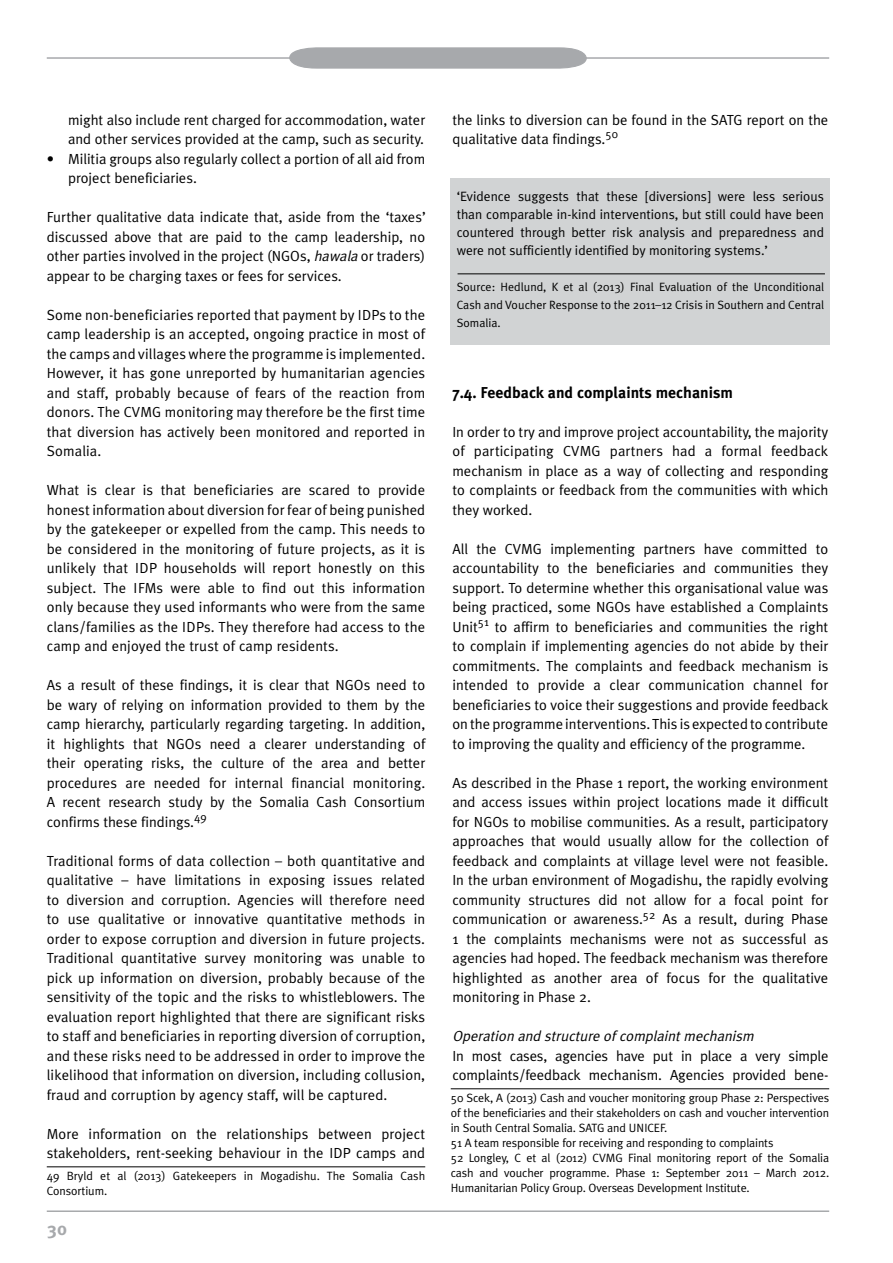
<style>
.page{position:relative;width:893px;height:1263px;background:#fff}
.page>*{position:absolute;margin:0;border:0;box-sizing:border-box;transform-origin:0 0}
.t1{font:700 18px "Meta Plus";color:#a7a9ac}
.t2{font:700 15.75px "Meta Plus";color:#000}
.t3{font:14.7px/19.5px "Meta Plus Normal";color:#000;text-align:justify}
.t4{font:italic 14.7px "Meta Plus Normal";color:#000}
.t5{font:13.5px/18px "Meta Plus Normal";color:#000;text-align:justify}
.t6{font:12px/15px "Meta Plus Normal";letter-spacing:-.01em;color:#000}
.s1{font-style:italic}
</style>
<div class="page">
<hr style="left:47px;top:57px;width:782px;height:2px;background:#a7a9ac">
<svg style="left:289px;top:47px;width:298px;height:22px;background:#acaeb1"></svg>
<hr style="left:47px;top:1210px;width:782px;height:2px;background:#a7a9ac">
<div style="left:451px;top:179px;width:379px;height:166px;background:#d1d3d4"></div>
<hr style="left:47px;top:1166px;width:378px;height:1px;background:#000">
<hr style="left:451px;top:1088px;width:378px;height:1px;background:#000">
<hr style="left:458px;top:273px;width:367px;height:1px;background:#000">
<p class="t3" style="left:68px;top:110px;width:359px">might also include rent charged for accommodation, water and other services provided at the camp, such as security.</p>
<p class="t3" style="left:68px;top:149px;width:359px;text-indent:-21px">• Militia groups also regularly collect a portion of all aid from project beneficiaries.</p>
<p class="t3" style="left:47px;top:207px;width:381px">Further qualitative data indicate that, aside from the ‘taxes’ discussed above that are paid to the camp leadership, no other parties involved in the project (NGOs, <span class="s1">hawala</span> or traders) appear to be charging taxes or fees for services.</p>
<p class="t3" style="left:47px;top:305px;width:380px">Some non-beneficiaries reported that payment by IDPs to the camp leadership is an accepted, ongoing practice in most of the camps and villages where the programme is implemented.<br>However, it has gone unreported by humanitarian agencies and staff, probably because of fears of the reaction from donors. The CVMG monitoring may therefore be the first time that diversion has actively been monitored and reported in Somalia.</p>
<p class="t3" style="left:47px;top:480px;width:380px">What is clear is that beneficiaries are scared to provide honest information about diversion for fear of being punished by the gatekeeper or expelled from the camp. This needs to be considered in the monitoring of future projects, as it is unlikely that IDP households will report honestly on this subject. The IFMs were able to find out this information only because they used informants who were from the same clans/families as the IDPs. They therefore had access to the camp and enjoyed the trust of camp residents.</p>
<p class="t3" style="left:47px;top:675px;width:380px">As a result of these findings, it is clear that NGOs need to be wary of relying on information provided to them by the camp hierarchy, particularly regarding targeting. In addition, it highlights that NGOs need a clearer understanding of their operating risks, the culture of the area and better procedures are needed for internal financial monitoring.<br>A recent research study by the Somalia Cash Consortium confirms these findings.<sup>49</sup></p>
<p class="t3" style="left:47px;top:851px;width:380px">Traditional forms of data collection – both quantitative and qualitative – have limitations in exposing issues related to diversion and corruption. Agencies will therefore need to use qualitative or innovative quantitative methods in order to expose corruption and diversion in future projects.<br>Traditional quantitative survey monitoring was unable to pick up information on diversion, probably because of the sensitivity of the topic and the risks to whistleblowers. The evaluation report highlighted that there are significant risks to staff and beneficiaries in reporting diversion of corruption, and these risks need to be addressed in order to improve the likelihood that information on diversion, including collusion, fraud and corruption by agency staff, will be captured.</p>
<p class="t3" style="left:47px;top:1124px;width:380px">More information on the relationships between project stakeholders, rent-seeking behaviour in the IDP camps and</p>
<p class="t6" style="left:47px;top:1168px;width:380px">49 Bryld et al (2013) Gatekeepers in Mogadishu. The Somalia Cash<br>Consortium.</p>
<p class="t1" style="left:48px;top:1218px;width:21px">30</p>
<p class="t3" style="left:452px;top:110px;width:377px">the links to diversion can be found in the SATG report on the qualitative data findings.<sup>50</sup></p>
<p class="t5" style="left:457px;top:187px;width:369px">‘Evidence suggests that these [diversions] were less serious than comparable in-kind interventions, but still could have been countered through better risk analysis and preparedness and were not sufficiently identified by monitoring systems.’</p>
<p class="t6" style="left:457px;top:278px;width:369px;line-height:18px;text-align:justify">Source: Hedlund, K et al (2013) Final Evaluation of the Unconditional Cash and Voucher Response to the 2011–12 Crisis in Southern and Central Somalia.</p>
<p class="t2" style="left:452px;top:383px;width:282px">7.4. Feedback and complaints mechanism</p>
<p class="t3" style="left:452px;top:422px;width:377px">In order to try and improve project accountability, the majority of participating CVMG partners had a formal feedback mechanism in place as a way of collecting and responding to complaints or feedback from the communities with which they worked.</p>
<p class="t3" style="left:452px;top:539px;width:377px">All the CVMG implementing partners have committed to accountability to the beneficiaries and communities they support. To determine whether this organisational value was being practiced, some NGOs have established a Complaints Unit<sup>51</sup> to affirm to beneficiaries and communities the right to complain if implementing agencies do not abide by their commitments. The complaints and feedback mechanism is intended to provide a clear communication channel for beneficiaries to voice their suggestions and provide feedback on the programme interventions. This is expected to contribute to improving the quality and efficiency of the programme.</p>
<p class="t3" style="left:452px;top:773px;width:377px">As described in the Phase 1 report, the working environment and access issues within project locations made it difficult for NGOs to mobilise communities. As a result, participatory approaches that would usually allow for the collection of feedback and complaints at village level were not feasible.<br>In the urban environment of Mogadishu, the rapidly evolving community structures did not allow for a focal point for communication or awareness.<sup>52</sup> As a result, during Phase 1 the complaints mechanisms were not as successful as agencies had hoped. The feedback mechanism was therefore highlighted as another area of focus for the qualitative monitoring in Phase 2.</p>
<p class="t4" style="left:452px;top:1028px;width:306px">Operation and structure of complaintmechanism</p>
<p class="t3" style="left:452px;top:1046px;width:378px">In most cases, agencies have put in place a very simple complaints/feedback mechanism. Agencies provided bene-</p>
<p class="t6" style="left:451px;top:1090px;width:380px">50 Scek, A (2013) Cash and voucher monitoring group Phase 2: Perspectives of the beneficiaries and their stakeholders on cash and voucher intervention in South Central Somalia. SATG and UNICEF.<br>51 A team responsible for receiving and responding to complaints<br>52 Longley, C et al (2012) CVMG Final monitoring report of the Somalia cash and voucher programme. Phase 1: September 2011 – March 2012.<br>Humanitarian Policy Group. Overseas Development Institute.</p>
</div>
